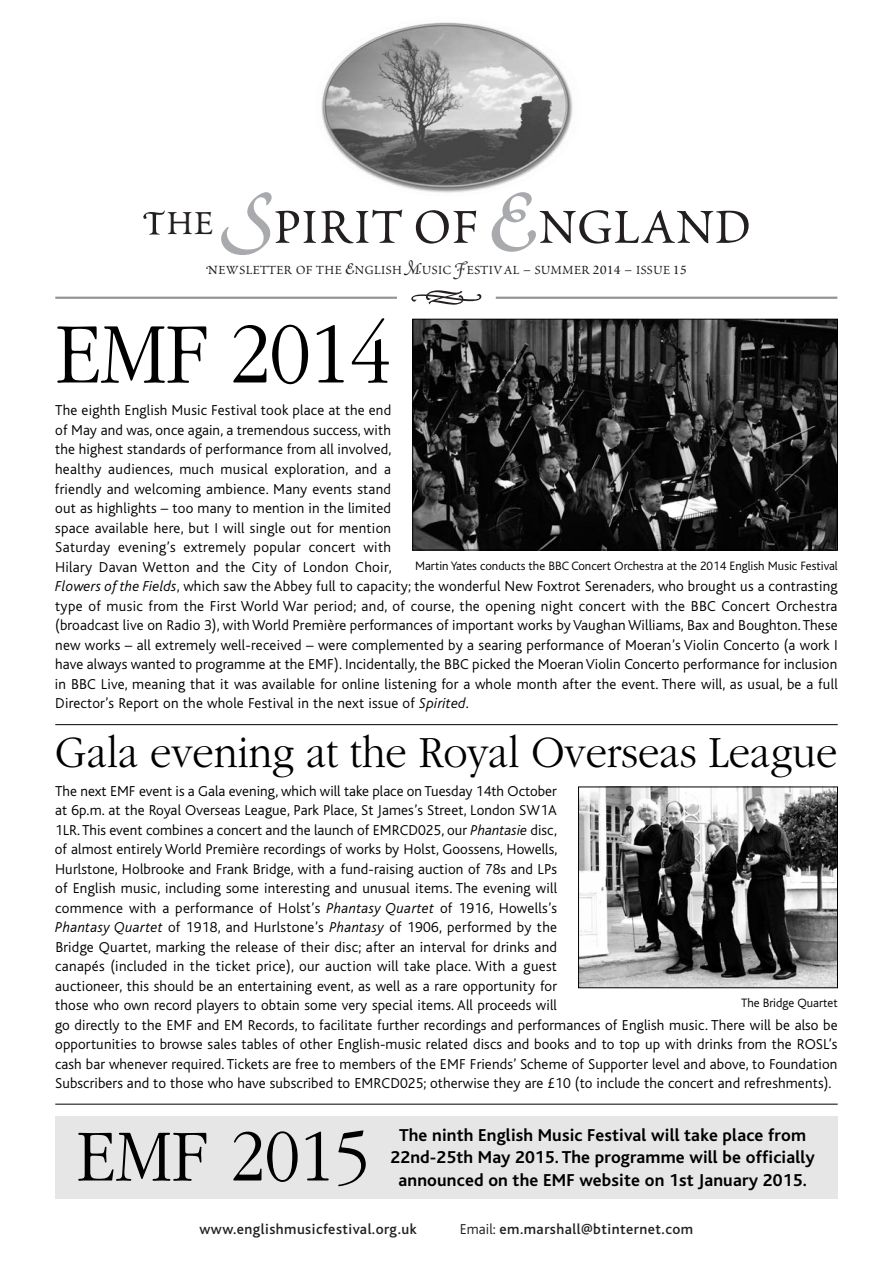
<style>
.page{position:relative;width:893px;height:1263px;background:#fff}
.page>*{position:absolute;margin:0;border:0;box-sizing:border-box;transform-origin:0 0}
.t1{font:300 90px "Garamond";letter-spacing:-.015em;color:#000;scale:.92 1}
.t2{font:300 76.5px "Garamond";letter-spacing:-.005em;color:#000;scale:.92 1}
.t3{font:63px "Poetica Chancery IV";letter-spacing:-.005em;color:#231f20}
.t4{font:300 46.5px "Garamond";letter-spacing:-.005em;color:#000;scale:.92 1}
.t5{font:43.5px "Poetica Chancery IV";color:#231f20}
.t6{font:700 18px/22.5px "Bliss";letter-spacing:.01em;color:#000;text-align:center}
.t7{font:16.05px "Poetica Chancery IV";color:#231f20}
.t8{font:300 15px/19.5px "Bliss";letter-spacing:.01em;color:#000}
.t9{font:500 15px "Bliss";letter-spacing:.03em;color:#231f20}
.t10{font:300 12.75px "Bliss";color:#000}
.s1{font-family:"Poetica Supp Swash Caps IV";font-size:112.5px;color:#a8aaad}
.s2{font-family:"Poetica Roman Small Caps";font-size:19.35px}
.s3{font-family:"Poetica Supp Swash Caps IV";font-size:21px}
.s4{font-style:italic}
.s5{font-family:"Poetica Roman Small Caps";font-size:52.5px}
.s6{font-weight:300}
</style>
<div class="page">
<svg style="left:411px;top:290px;width:70px;height:15px"></svg>
<hr style="left:55px;top:297px;width:342px;height:2px;background:#939598">
<hr style="left:496px;top:297px;width:341px;height:2px;background:#939598">
<img style="left:321px;top:22px;width:252px;height:171px">
<hr style="left:55px;top:724px;width:783px;height:1px;background:#000">
<img style="left:414px;top:321px;width:422px;height:227px">
<div style="left:412px;top:319px;width:426px;height:231px;border:1px solid #000"></div>
<img style="left:580px;top:789px;width:256px;height:197px">
<div style="left:578px;top:787px;width:260px;height:201px;border:1px solid #000"></div>
<div style="left:55px;top:1116px;width:783px;height:83px;background:#e6e6e6"></div>
<hr style="left:55px;top:1104px;width:783px;height:1px;background:#000">
<h3 class="t3" style="left:219px;top:199px;width:533px"><span class="s1">S</span>PIRIT OF <span class="s1">E</span>NGLAND</h3>
<p class="t7" style="left:206px;top:263px;width:483px"><span class="s2">N</span>EWSLETTER OF THE <span class="s3">E</span>NGLISH <span class="s3">M</span>USIC <span class="s3">F</span>ESTIVAL – SUMMER <span class="s2">2014</span> – ISSUE <span class="s2">15</span></p>
<h1 class="t1" style="left:55px;top:299px;width:367px">EMF 2014</h1>
<p class="t8" style="left:55px;top:402px;width:784px">The eighth English Music Festival took place at the end<br>of May and was, once again, a tremendous success, with<br>the highest standards of performance from all involved,<br>healthy audiences, much musical exploration, and a<br>friendly and welcoming ambience. Many events stand<br>out as highlights – too many to mention in the limited<br>space available here, but I will single out for mention<br>Saturday evening’s extremely popular concert with<br>Hilary Davan Wetton and the City of London Choir,<br><span class="s4">Flowers of the Fields</span>, which saw the Abbey full to capacity; the wonderful New Foxtrot Serenaders, who brought us a contrasting type of music from the First World War period; and, of course, the opening night concert with the BBC Concert Orchestra (broadcast live on Radio 3), with World Première performances of important works by Vaughan Williams, Bax and Boughton. These new works – all extremely well-received – were complemented by a searing performance of Moeran’s Violin Concerto (a work I have always wanted to programme at the EMF). Incidentally, the BBC picked the Moeran Violin Concerto performance for inclusion in BBC Live, meaning that it was available for online listening for a whole month after the event. There will, as usual, be a full Director’s Report on the whole Festival in the next issue of <span class="s4">Spirited</span>.</p>
<h3 class="t5" style="left:142px;top:204px;width:73px"><span class="s5">T</span>HE</h3>
<p class="t10" style="left:415px;top:562px;width:424px">Martin Yates conducts the BBC Concert Orchestra at the 2014 English Music Festival</p>
<h3 class="t4" style="left:55px;top:724px;width:852px">Gala evening at the Royal Overseas League</h3>
<p class="t8" style="left:55px;top:782px;width:784px">The next EMF event is a Gala evening, which will take place on Tuesday 14th October<br>at 6p.m. at the Royal Overseas League, Park Place, St James’s Street, London SW1A<br>1LR. This event combines a concert and the launch of EMRCD025, our <span class="s4">Phantasie</span> disc,<br>of almost entirely World Première recordings of works by Holst, Goossens, Howells,<br>Hurlstone, Holbrooke and Frank Bridge, with a fund-raising auction of 78s and LPs<br>of English music, including some interesting and unusual items. The evening will<br>commence with a performance of Holst’s <span class="s4">Phantasy Quartet</span> of 1916, Howells’s<br><span class="s4">Phantasy Quartet</span> of 1918, and Hurlstone’s <span class="s4">Phantasy</span> of 1906, performed by the<br>Bridge Quartet, marking the release of their disc; after an interval for drinks and<br>canapés (included in the ticket price), our auction will take place. With a guest<br>auctioneer, this should be an entertaining event, as well as a rare opportunity for<br>those who own record players to obtain some very special items. All proceeds will<br>go directly to the EMF and EM Records, to facilitate further recordings and performances of English music. There will be also be opportunities to browse sales tables of other English-music related discs and books and to top up with drinks from the ROSL’s cash bar whenever required. Tickets are free to members of the EMF Friends’ Scheme of Supporter level and above, to Foundation Subscribers and to those who have subscribed to EMRCD025; otherwise they are £10 (to include the concert and refreshments).</p>
<p class="t10" style="left:741px;top:998px;width:98px">The Bridge Quartet</p>
<h2 class="t2" style="left:77px;top:1109px;width:320px">EMF 2015</h2>
<p class="t6" style="left:390px;top:1125px;width:426px">The ninth English Music Festival will take place from<br>22nd-25th May 2015. The programme will be officially announced on the EMF website on 1st January 2015.</p>
<p class="t9" style="left:199px;top:1224px;width:219px">www.englishmusicfestival.org.uk</p>
<p class="t9" style="left:460px;top:1224px;width:235px"><span class="s6">Email:</span> em.marshall@btinternet.com</p>
</div>
